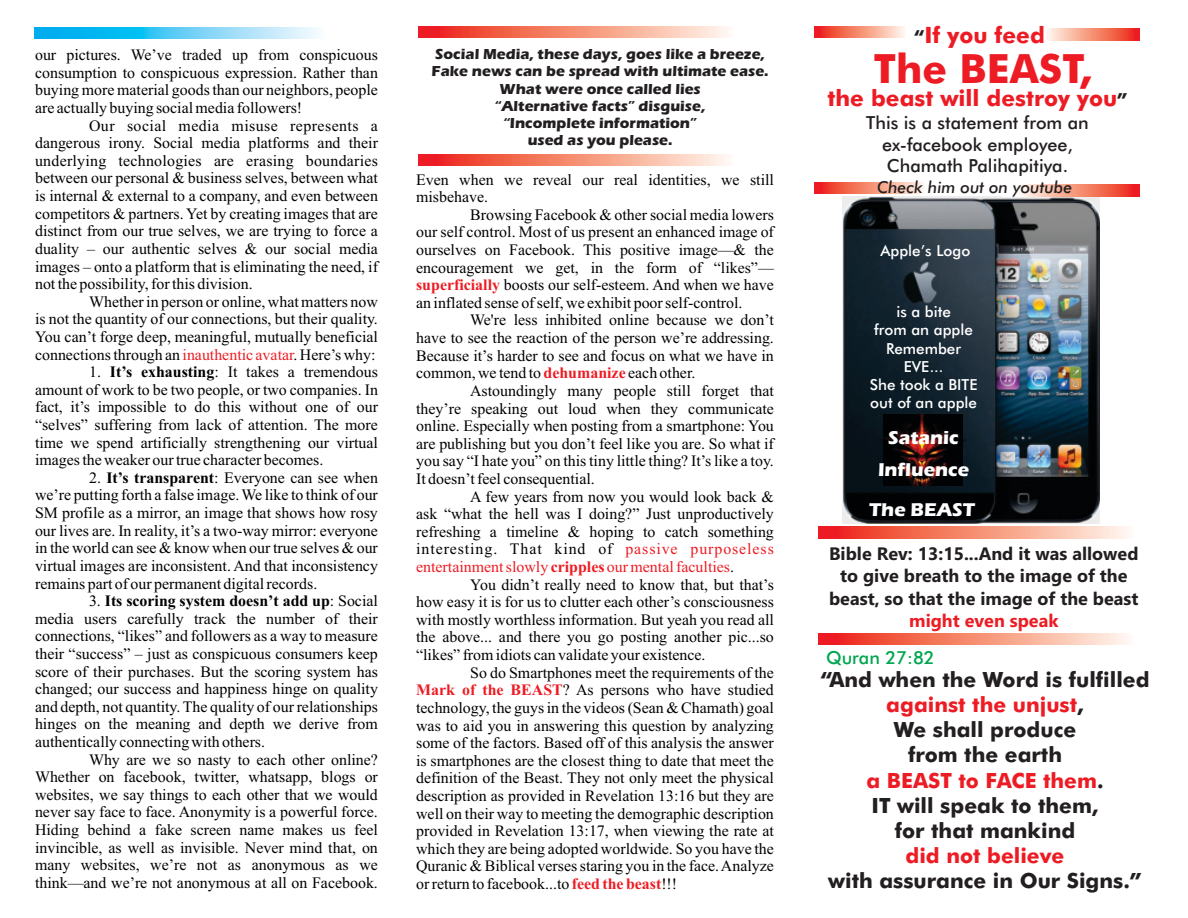
<style>
.page{position:relative;width:1188px;height:918px;background:#fff}
.page>*{position:absolute;margin:0;border:0;box-sizing:border-box;transform-origin:0 0}
.t1{font:700 40.35px "Futura BT";color:#ed1c24}
.t2{font:700 22.5px "Futura BT";color:#ed1c24}
.t3{font:700 21px/25.2px "Futura BT";color:#231f20;text-align:center}
.t4{font:700 21px "Futura BT";color:#ed1c24}
.t5{font:700 19.2px/31px "Eras ITC";color:#fff;text-align:center}
.t6{font:700 18px/22.5px "Ebrima";color:#231f20;text-align:center}
.t7{font:500 18px/21.6px "Futura BT";color:#231f20;text-align:center}
.t8{font:700 18px "Ebrima";color:#ed1c24}
.t9{font:500 18px "Futura BT";color:#00a650}
.t10{font:italic 500 16.5px "Futura BT";color:#231f20}
.t11{font:15.9px/17.5px "Times New Roman";color:#000;text-align:justify}
.t12{font:15.9px "Times New Roman";letter-spacing:.06em;color:#ed1c24}
.t13{font:500 15.15px/18.3px "Futura BT";color:#fff;text-align:center}
.t14{font:700 15px/17.2px "Eras ITC";color:#231f20;text-align:center}
.s1{color:#ed1c24}
.s2{font-weight:700}
.s3{font-weight:700;color:#ed1c24}
.s4{font-size:18px;color:#231f20}
</style>
<div class="page">
<svg style="left:35px;top:27px;width:283px;height:11px;background:#5dcef5"></svg>
<svg style="left:418px;top:27px;width:311px;height:11px;background:#f58b77"></svg>
<svg style="left:814px;top:27px;width:91px;height:11px"></svg>
<svg style="left:1047px;top:29px;width:93px;height:11px"></svg>
<img style="left:843px;top:197px;width:257px;height:326px">
<img style="left:884px;top:414px;width:79px;height:72px">
<svg style="left:818px;top:527px;width:311px;height:11px;background:#f58b78"></svg>
<svg style="left:814px;top:183px;width:110px;height:11px"></svg>
<svg style="left:1021px;top:185px;width:119px;height:11px"></svg>
<svg style="left:418px;top:155px;width:311px;height:11px;background:#f58b78"></svg>
<svg style="left:818px;top:633px;width:311px;height:11px;background:#f58b78"></svg>
<p class="t11" style="left:35px;top:48px;width:344px">our pictures. We’ve traded up from conspicuous consumption to conspicuous expression. Rather than buying more material goods than our neighbors, people are actually buying social media followers!</p>
<p class="t11" style="left:35px;top:118px;width:344px;text-indent:54px">Our social media misuse represents a dangerous irony. Social media platforms and their underlying technologies are erasing boundaries between our personal &amp; business selves, between what is internal &amp; external to a company, and even between competitors &amp; partners. Yet by creating images that are distinct from our true selves, we are trying to force a duality – our authentic selves &amp; our social media images – onto a platform that is eliminating the need, if not the possibility, for this division.</p>
<p class="t11" style="left:35px;top:294px;width:344px;text-indent:54px">Whether in person or online, what matters now is not the quantity of our connections, but their quality.<br>You can’t forge deep, meaningful, mutually beneficial connections through an<span class="s1">inauthentic avatar</span>. Here’s why:</p>
<p class="t11" style="left:35px;top:365px;width:344px;text-indent:54px">1. <span class="s2">It’s exhausting</span>: It takes a tremendous amount of work to be two people, or two companies. In fact, it’s impossible to do this without one of our “selves” suffering from lack of attention. The more time we spend artificially strengthening our virtual images the weaker our true character becomes.</p>
<p class="t11" style="left:35px;top:470px;width:344px;text-indent:54px">2. <span class="s2">It’s transparent</span>: Everyone can see when we’re putting forth a false image. We like to think of our SM profile as a mirror, an image that shows how rosy our lives are. In reality, it’s a two-way mirror: everyone in the world can see &amp; know when our true selves &amp; our virtual images are inconsistent. And that inconsistency remains part of our permanent digital records.</p>
<p class="t11" style="left:35px;top:594px;width:344px;text-indent:54px">3. <span class="s2">Its scoring system doesn’t add up</span>: Social media users carefully track the number of their connections, “likes” and followers as a way to measure their “success” – just as conspicuous consumers keep score of their purchases. But the scoring system has changed; our success and happiness hinge on quality and depth, not quantity. The quality of our relationships hinges on the meaning and depth we derive from authentically connecting with others.</p>
<p class="t11" style="left:35px;top:752px;width:344px;text-indent:54px">Why are we so nasty to each other online?<br>Whether on facebook, twitter, whatsapp, blogs or websites, we say things to each other that we would never say face to face. Anonymity is a powerful force.<br>Hiding behind a fake screen name makes us feel invincible, as well as invisible. Never mind that, on many websites, we’re not as anonymous as we think—and we’re not anonymous at all on Facebook.</p>
<p class="t14" style="left:432px;top:47px;width:339px">Social Media, these days, goes like a breeze,<br>Fake news can be spread with ultimate ease.<br>What were once called lies<br>“Alternative facts” disguise,<br>“Incomplete information”<br>used as you please.</p>
<p class="t11" style="left:416px;top:172px;width:359px">Even when we reveal our real identities, we still misbehave.</p>
<p class="t11" style="left:416px;top:207px;width:359px;text-indent:54px">Browsing Facebook &amp; other social media lowers our self control. Most of us present an enhanced image of ourselves on Facebook. This positive image—&amp; the encouragement we get, in the form of “likes”— <span class="s3">superficially</span> boosts our self-esteem. And when we have an inflated sense of self, we exhibit poor self-control.</p>
<p class="t11" style="left:416px;top:313px;width:359px;text-indent:54px">We're less inhibited online because we don’t have to see the reaction of the person we’re addressing.<br>Because it’s harder to see and focus on what we have in common, we tend to<span class="s3">dehumanize</span>each other.</p>
<p class="t11" style="left:416px;top:383px;width:359px;text-indent:54px">Astoundingly many people still forget that they’re speaking out loud when they communicate online. Especially when posting from a smartphone: You are publishing but you don’t feel like you are. So what if you say “I hate you” on this tiny little thing? It’s like a toy.<br>It doesn’t feel consequential.</p>
<p class="t11" style="left:416px;top:489px;width:359px;text-align:left;text-indent:54px">A few years from now you would look back &amp; ask “what the hell was I doing?” Just unproductively refreshing a timeline &amp; hoping to catch something interesting. That kind of<br><span class="s1">entertainment slowly</span> <span class="s3">cripples</span> <span class="s1">our mental faculties</span>.</p>
<p class="t11" style="left:416px;top:577px;width:359px;text-indent:54px">You didn’t really need to know that, but that’s how easy it is for us to clutter each other’s consciousness with mostly worthless information. But yeah you read all the above... and there you go posting another pic...so “likes” from idiots can validate your existence.</p>
<p class="t11" style="left:416px;top:665px;width:359px;text-indent:54px">So do Smartphones meet the requirements of the <span class="s3">Mark of the BEAST</span>? As persons who have studied technology, the guys in the videos (Sean &amp; Chamath) goal was to aid you in answering this question by analyzing some of the factors. Based off of this analysis the answer is smartphones are the closest thing to date that meet the definition of the Beast. They not only meet the physical description as provided in Revelation 13:16 but they are well on their way to meeting the demographic description provided in Revelation 13:17, when viewing the rate at which they are being adopted worldwide. So you have the Quranic &amp; Biblical verses staring you in the face. Analyze or return to facebook...to<span class="s3">feed the beast</span>!!!</p>
<p class="t12" style="left:625px;top:543px;width:150px">passive purposeless</p>
<h2 class="t2" style="left:914px;top:26px;width:132px"><span class="s4">“</span>If you feed</h2>
<h1 class="t1" style="left:874px;top:52px;width:220px">The BEAST,</h1>
<h2 class="t2" style="left:828px;top:89px;width:301px">the beast will destroy you<span class="s4">”</span></h2>
<p class="t7" style="left:866px;top:114px;width:224px">This is a statement from an ex-facebook employee,<br>Chamath Palihapitiya.</p>
<p class="t10" style="left:877px;top:180px;width:197px">Check him out on youtube</p>
<p class="t13" style="left:880px;top:243px;width:91px">Apple’s Logo</p>
<p class="t13" style="left:870px;top:304px;width:109px">is a bite<br>from an apple<br>Remember<br>EVE...<br>She took a BITE out of an apple</p>
<p class="t5" style="left:878px;top:425px;width:93px">Satanic<br>Influence</p>
<p class="t5" style="left:869px;top:496px;width:107px">The BEAST</p>
<p class="t6" style="left:829px;top:544px;width:311px">Bible Rev: 13:15...And it was allowed to give breath to the image of the beast, so that the image of the beast</p>
<p class="t8" style="left:909px;top:614px;width:151px">might even speak</p>
<p class="t9" style="left:826px;top:651px;width:110px">Quran 27:82</p>
<h3 class="t3" style="left:820px;top:669px;width:331px">“And when the Word is fulfilled <span class="s1">against the unjust</span>,<br>We shall produce<br>from the earth<br><span class="s1">a BEAST to FACE them</span>.<br>IT will speak to them,<br>for that mankind</h3>
<h3 class="t3" style="left:828px;top:870px;width:315px">with assurance in Our Signs.”</h3>
<h3 class="t4" style="left:906px;top:847px;width:160px">did not believe</h3>
</div>
